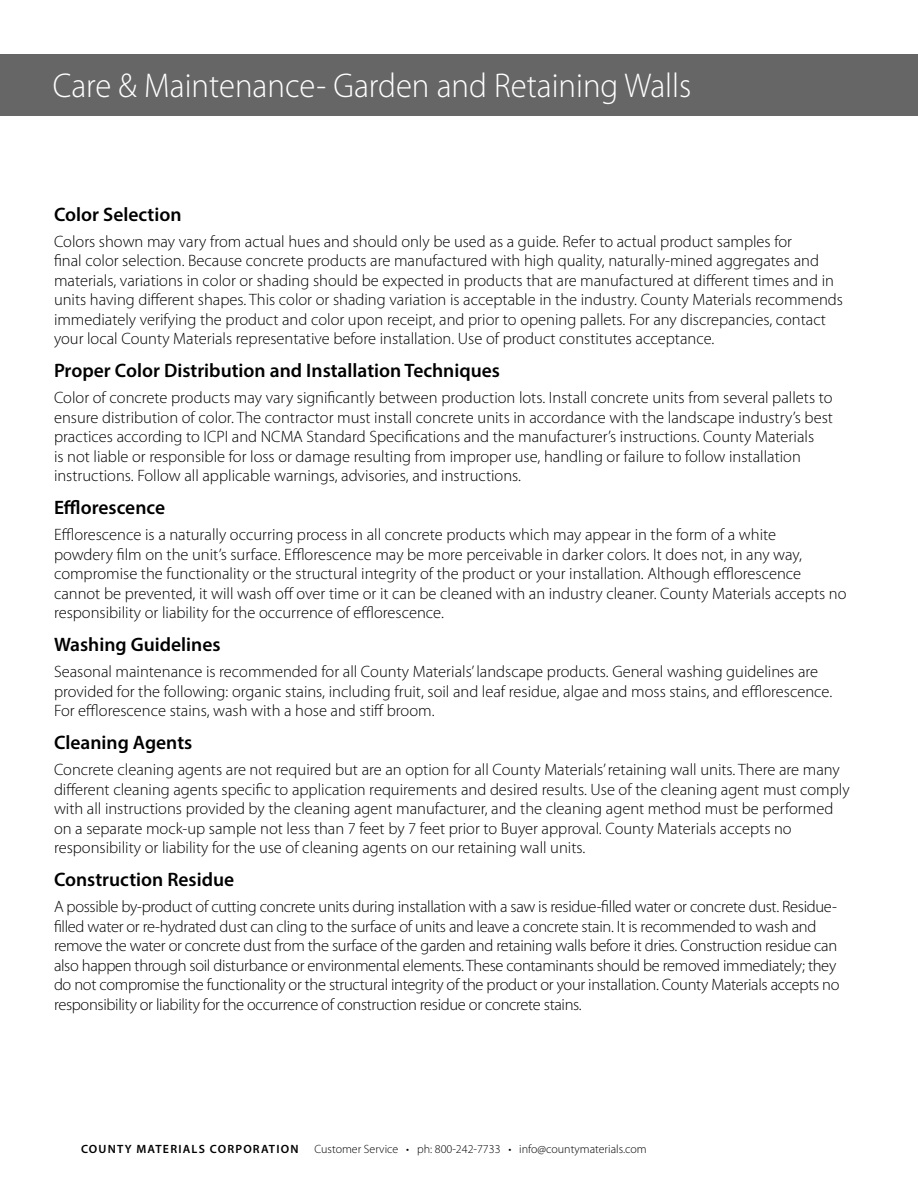
<style>
.page{position:relative;width:918px;height:1188px;background:#fff}
.page>*{position:absolute;margin:0;border:0;box-sizing:border-box;transform-origin:0 0}
.t1{font:300 34.5px "Myriad Pro";color:#fff;scale:.95 1}
.t2{font:600 19.5px "Myriad Pro";color:#000}
.t3{font:300 16.5px/19.5px "Myriad Pro";color:#000}
.t4{font:300 16.5px/19.5px "Myriad Pro";letter-spacing:-.02em;color:#000}
.t5{font:300 12px "Myriad Pro";color:#000}
.t6{font:600 12px "Myriad Pro";letter-spacing:.1em;color:#000}
</style>
<div class="page">
<div style="left:0;top:54px;width:918px;height:61px;background:#666667"></div>
<h1 class="t1" style="left:53px;top:67px;width:674px">Care &amp; Maintenance- Garden and Retaining Walls</h1>
<p class="t2" style="left:54px;top:202px;width:129px">Color Selection</p>
<p class="t3" style="left:54px;top:232px;width:791px">Colors shown may vary from actual hues and should only be used as a guide. Refer to actual product samples for<br>final color selection. Because concrete products are manufactured with high quality, naturally-mined aggregates and materials, variations in color or shading should be expected in products that are manufactured at different times and in units having different shapes. This color or shading variation is acceptable in the industry. County Materials recommends immediately verifying the product and color upon receipt, and prior to opening pallets. For any discrepancies, contact your local County Materials representative before installation. Use of product constitutes acceptance.</p>
<p class="t2" style="left:54px;top:358px;width:448px">Proper Color Distribution and Installation Techniques</p>
<p class="t3" style="left:54px;top:388px;width:780px">Color of concrete products may vary significantly between production lots. Install concrete units from several pallets to ensure distribution of color. The contractor must install concrete units in accordance with the landscape industry’s best practices according to ICPI and NCMA Standard Specifications and the manufacturer’s instructions. County Materials<br>is not liable or responsible for loss or damage resulting from improper use, handling or failure to follow installation instructions. Follow all applicable warnings, advisories, and instructions.</p>
<p class="t2" style="left:54px;top:495px;width:113px">Efflorescence</p>
<p class="t3" style="left:54px;top:525px;width:794px">Efflorescence is a naturally occurring process in all concrete products which may appear in the form of a white<br>powdery film on the unit’s surface. Efflorescence may be more perceivable in darker colors. It does not, in any way, compromise the functionality or the structural integrity of the product or your installation. Although efflorescence cannot be prevented, it will wash off over time or it can be cleaned with an industry cleaner. County Materials accepts no responsibility or liability for the occurrence of efflorescence.</p>
<p class="t2" style="left:54px;top:632px;width:168px">Washing Guidelines</p>
<p class="t3" style="left:54px;top:662px;width:780px">Seasonal maintenance is recommended for all County Materials’ landscape products. General washing guidelines are provided for the following: organic stains, including fruit, soil and leaf residue, algae and moss stains, and efflorescence.<br>For efflorescence stains, wash with a hose and stiff broom.</p>
<p class="t2" style="left:54px;top:730px;width:140px">Cleaning Agents</p>
<p class="t3" style="left:54px;top:760px;width:797px">Concrete cleaning agents are not required but are an option for all County Materials’ retaining wall units. There are many different cleaning agents specific to application requirements and desired results. Use of the cleaning agent must comply with all instructions provided by the cleaning agent manufacturer, and the cleaning agent method must be performed on a separate mock-up sample not less than 7 feet by 7 feet prior to Buyer approval. County Materials accepts no responsibility or liability for the use of cleaning agents on our retaining wall units.</p>
<p class="t2" style="left:54px;top:867px;width:182px">Construction Residue</p>
<p class="t4" style="left:54px;top:897px;width:787px">A possible by-product of cutting concrete units during installation with a saw is residue-filled water or concrete dust. Residue&shy;filled water or re-hydrated dust can cling to the surface of units and leave a concrete stain. It is recommended to wash and remove the water or concrete dust from the surface of the garden and retaining walls before it dries. Construction residue can also happen through soil disturbance or environmental elements. These contaminants should be removed immediately; they do not compromise the functionality or the structural integrity of the product or your installation. County Materials accepts no responsibility or liability for the occurrence of construction residue or concrete stains.</p>
<p class="t6" style="left:81px;top:1141px;width:219px">COUNTY MATERIALS CORPORATION</p>
<p class="t5" style="left:314px;top:1142px;width:334px">Customer Service • ph: 800-242-7733 • info@countymaterials.com</p>
</div>
